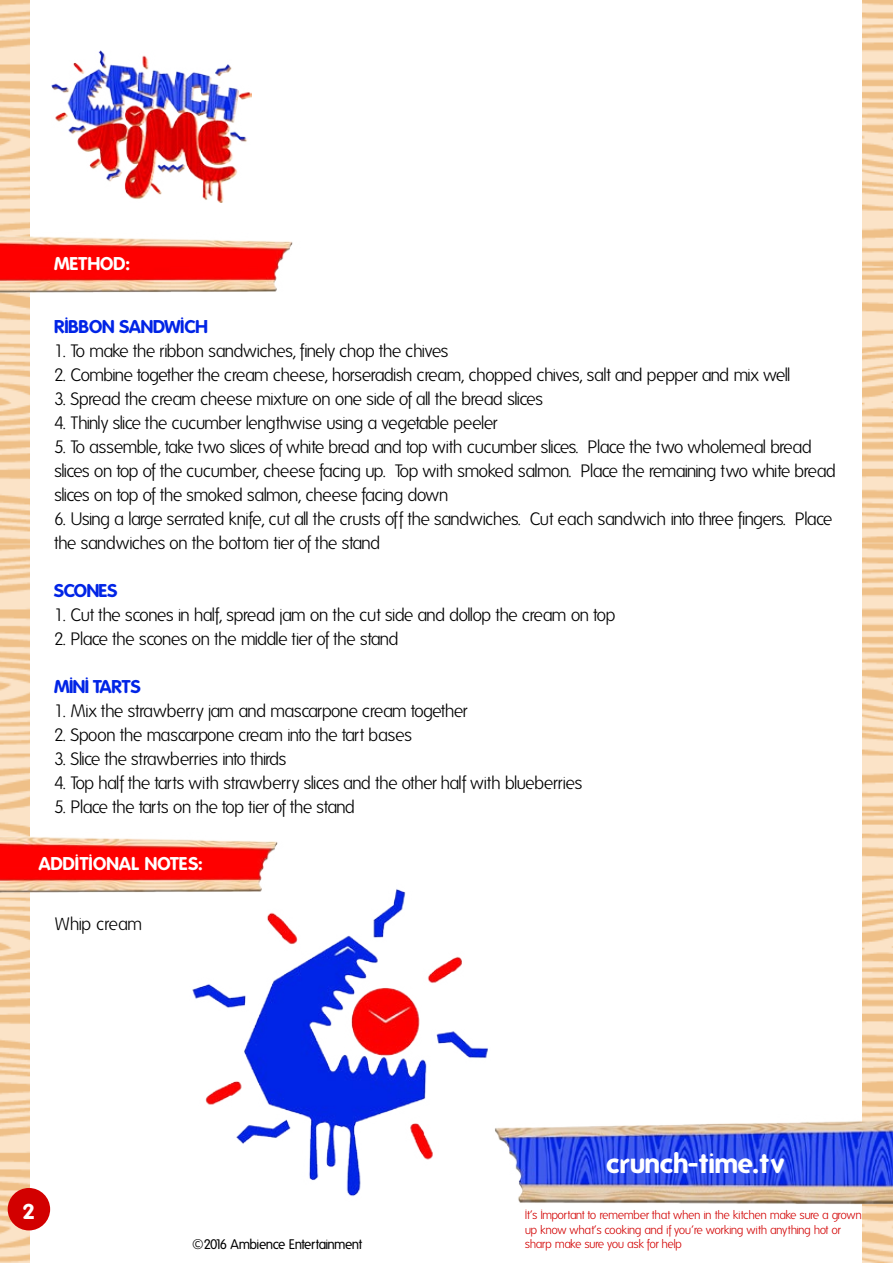
<style>
.page{position:relative;width:893px;height:1263px;background:#fff}
.page>*{position:absolute;margin:0;border:0;box-sizing:border-box;transform-origin:0 0}
.t1{font:700 27px "Folks";color:#fff}
.t2{font:700 21px "Folks";color:#fff}
.t3{font:300 18px/24px "Folks";letter-spacing:-.055em;color:#000}
.t4{font:700 18px "Folks";color:#fff}
.t5{font:700 18px "Folks";letter-spacing:-.02em;color:#0024e6}
.t6{font:700 18px "Folks";letter-spacing:-.045em;color:#0024e6}
.t7{font:300 18px "Folks";letter-spacing:-.03em;color:#000}
.t8{font:13.5px "Folks";letter-spacing:-.045em;color:#000}
.t9{font:300 12px/14.4px "Folks";letter-spacing:-.045em;color:#d20000}
</style>
<div class="page">
<img style="left:0;top:1px;width:29px;height:1262px">
<img style="left:52px;top:51px;width:199px;height:152px">
<div style="left:8px;top:1188px;width:42px;height:42px;background:#d20000;border-radius:50%"></div>
<img style="left:517px;top:1115px;width:376px;height:89px">
<img style="left:0;top:232px;width:293px;height:60px">
<img style="left:192px;top:889px;width:325px;height:307px">
<img style="left:0;top:832px;width:287px;height:60px">
<p class="t4" style="left:54px;top:253px;width:77px">METHOD:</p>
<p class="t5" style="left:54px;top:316px;width:156px">RIBBON SANDWICH</p>
<p class="t3" style="left:54px;top:339px;width:396px">1. To make the ribbon sandwiches, finely chop the chives</p>
<p class="t3" style="left:54px;top:363px;width:738px">2. Combine together the cream cheese, horseradish cream, chopped chives, salt and pepper and mix well</p>
<p class="t3" style="left:54px;top:387px;width:491px">3. Spread the cream cheese mixture on one side of all the bread slices</p>
<p class="t3" style="left:54px;top:411px;width:445px">4. Thinly slice the cucumber lengthwise using a vegetable peeler</p>
<p class="t3" style="left:54px;top:435px;width:784px">5. To assemble, take two slices of white bread and top with cucumber slices. Place the two wholemeal bread slices on top of the cucumber, cheese facing up. Top with smoked salmon. Place the remaining two white bread slices on top of the smoked salmon, cheese facing down</p>
<p class="t3" style="left:54px;top:507px;width:780px">6. Using a large serrated knife, cut all the crusts off the sandwiches. Cut each sandwich into three fingers. Place the sandwiches on the bottom tier of the stand</p>
<p class="t5" style="left:54px;top:580px;width:65px">SCONES</p>
<p class="t3" style="left:54px;top:603px;width:563px">1. Cut the scones in half, spread jam on the cut side and dollop the cream on top</p>
<p class="t3" style="left:54px;top:627px;width:346px">2. Place the scones on the middle tier of the stand</p>
<p class="t6" style="left:54px;top:676px;width:88px">MINI TARTS</p>
<p class="t3" style="left:54px;top:699px;width:415px">1. Mix the strawberry jam and mascarpone cream together</p>
<p class="t3" style="left:54px;top:723px;width:360px">2. Spoon the mascarpone cream into the tart bases</p>
<p class="t3" style="left:54px;top:747px;width:234px">3. Slice the strawberries into thirds</p>
<p class="t3" style="left:54px;top:771px;width:530px">4. Top half the tarts with strawberry slices and the other half with blueberries</p>
<p class="t3" style="left:54px;top:795px;width:303px">5. Place the tarts on the top tier of the stand</p>
<p class="t4" style="left:39px;top:853px;width:165px">ADDITIONAL NOTES:</p>
<p class="t7" style="left:55px;top:915px;width:89px">Whip cream</p>
<p class="t2" style="left:23px;top:1199px;width:14px">2</p>
<h1 class="t1" style="left:607px;top:1147px;width:179px">crunch-time.tv</h1>
<p class="t9" style="left:525px;top:1208px;width:339px">It’s Important to remember that when in the kitchen make sure a grown up know what’s cooking and if you’re working with anything hot or</p>
<p class="t8" style="left:192px;top:1237px;width:171px">©2016 Ambience Entertainment</p>
<p class="t9" style="left:525px;top:1237px;width:159px">sharp make sure you ask for help</p>
</div>
